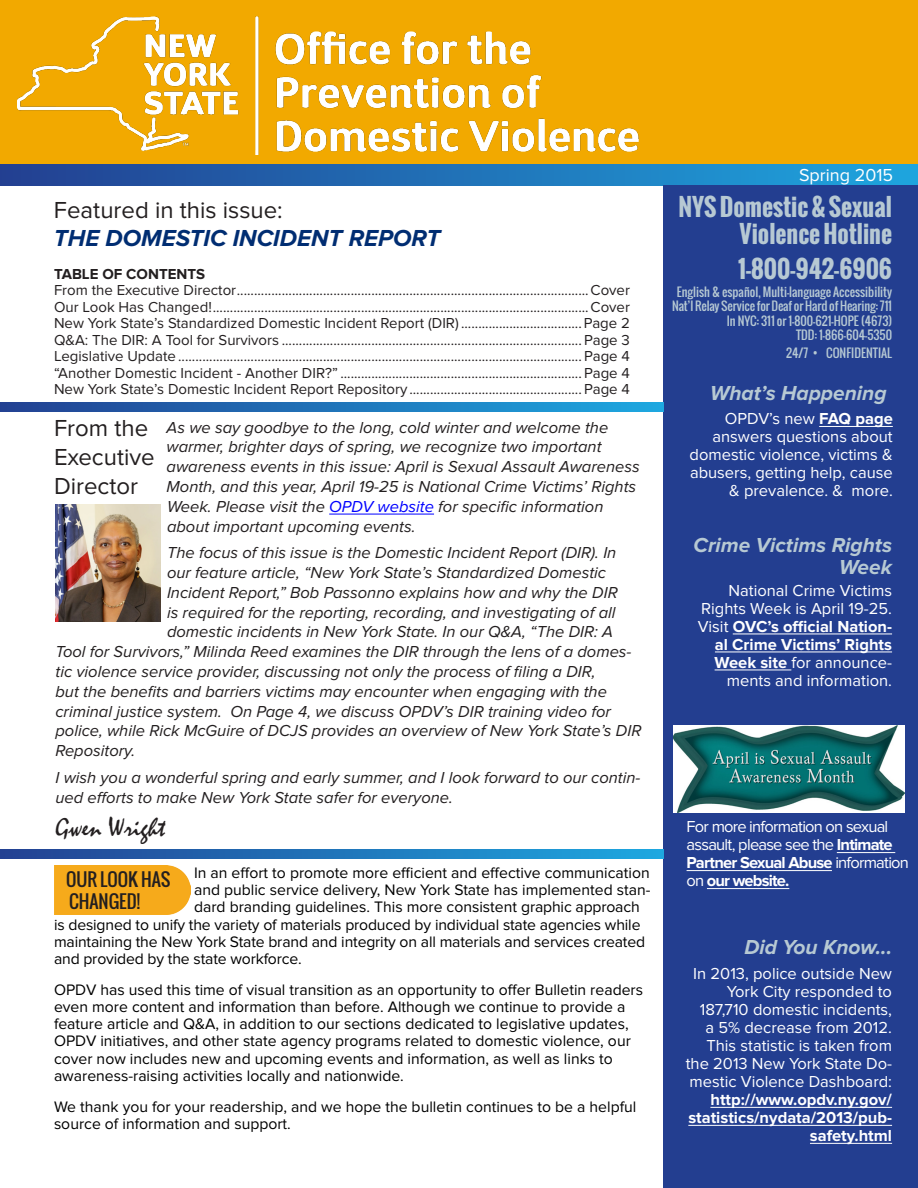
<style>
.page{position:relative;width:918px;height:1188px;background:#fff}
.page>*{position:absolute;margin:0;border:0;box-sizing:border-box;transform-origin:0 0}
.t1{font:27px "Mistral";color:#231f20}
.t2{font:700 24px/27px "Oswald";color:#b7c9d3;text-align:right}
.t3{font:24px "Proxima Nova";color:#231f20}
.t4{font:italic 700 24px "Proxima Nova";color:#002d72}
.t5{font:italic 700 21px/22.5px "Proxima Nova";color:#b7c9d3;text-align:right}
.t6{font:18px "Oswald";color:#231f20}
.t7{font:18px "Proxima Nova";color:#fff}
.t8{font:italic 16.5px/19.8px "Proxima Nova";color:#231f20}
.Head_1{font:16.5px/18px "Proxima Nova";color:#fff;text-align:right}
.Head_1-2{font:700 16.5px/18px "Proxima Nova";color:#fff;text-align:right}
.Head_1-3{font:16.5px/18px "Proxima Nova";letter-spacing:-.045em;color:#fff}
.Head_1-4{font:700 16.5px/18px "Proxima Nova";letter-spacing:-.05em;color:#fff}
.t9{font:15.75px/17.2px "Proxima Nova";color:#000}
.t10{font:15px "Proxima Nova";color:#231f20}
.t11{font:700 15px "Proxima Nova";color:#231f20}
.t12{font:12px "Oswald";color:#b7c9d3}
.s1{color:#00f}
.s2{font-weight:700}
.s3{font-weight:400}
</style>
<div class="page">
<div style="left:0;top:0;width:918px;height:164px;background:#f2a900"></div>
<div style="left:0;top:164px;width:918px;height:22px;background:linear-gradient(to right,#233f91,#1ea5de)"></div>
<div style="left:663px;top:185px;width:255px;height:1003px;background:#233e90"></div>
<img style="left:18px;top:17px;width:620px;height:137px">
<svg style="left:0;top:402px;width:664px;height:9px;background:#2074b9"></svg>
<svg style="left:0;top:850px;width:663px;height:9px;background:#2074b9"></svg>
<hr style="left:329px;top:514px;width:105px;height:1px;background:#00f">
<img style="left:56px;top:504px;width:104px;height:117px">
<hr style="left:819px;top:426px;width:74px;height:1px;background:#fff">
<hr style="left:733px;top:634px;width:159px;height:1px;background:#fff">
<hr style="left:715px;top:652px;width:177px;height:1px;background:#fff">
<hr style="left:715px;top:670px;width:76px;height:1px;background:#fff">
<hr style="left:710px;top:1107px;width:182px;height:1px;background:#fff">
<hr style="left:688px;top:1125px;width:204px;height:1px;background:#fff">
<hr style="left:810px;top:1143px;width:82px;height:1px;background:#fff">
<hr style="left:837px;top:852px;width:58px;height:1px;background:#fff">
<hr style="left:687px;top:870px;width:145px;height:1px;background:#fff">
<hr style="left:707px;top:888px;width:82px;height:1px;background:#fff">
<img style="left:674px;top:725px;width:230px;height:88px">
<div style="left:54px;top:865px;width:136px;height:50px;background:#f6aa1b"></div>
<p class="t3" style="left:54px;top:196px;width:230px">Featured in this issue:</p>
<p class="t4" style="left:54px;top:225px;width:388px">THE DOMESTIC INCIDENT REPORT</p>
<p class="t11" style="left:54px;top:265px;width:153px">TABLE OF CONTENTS</p>
<p class="t10" style="left:54px;top:282px;width:578px">From the Executive Director......................................................................................................Cover</p>
<p class="t10" style="left:54px;top:298px;width:578px">Our Look Has Changed!.............................................................................................................Cover</p>
<p class="t10" style="left:54px;top:315px;width:577px">New York State’s Standardized Domestic Incident Report (DIR) ...................................Page 2</p>
<p class="t10" style="left:54px;top:331px;width:578px">Q&amp;A: The DIR: A Tool for Survivors ....................................................................................... Page 3</p>
<p class="t10" style="left:54px;top:348px;width:577px">Legislative Update ..................................................................................................................... Page 4</p>
<p class="t10" style="left:54px;top:364px;width:578px">“Another Domestic Incident - Another DIR?” ...................................................................... Page 4</p>
<p class="t10" style="left:54px;top:381px;width:578px">New York State’s Domestic Incident Report Repository .................................................. Page 4</p>
<p class="t8" style="left:167px;top:418px;width:475px">As we say goodbye to the long, cold winter and welcome the warmer, brighter days of spring, we recognize two important awareness events in this issue: April is Sexual Assault Awareness Month, and this year, April 19-25 is National Crime Victims’ Rights Week. Please visit the <span class="s1">OPDV website</span> for specific information about important upcoming events.</p>
<p class="t8" style="left:167px;top:543px;width:451px">The focus of this issue is the Domestic Incident Report (DIR). In</p>
<p class="t8" style="left:167px;top:563px;width:441px">our feature article, “New York State’s Standardized Domestic</p>
<p class="t8" style="left:167px;top:583px;width:452px">Incident Report,” Bob Passonno explains how and why the DIR</p>
<p class="t8" style="left:167px;top:603px;width:450px">is required for the reporting, recording, and investigating of all</p>
<p class="t8" style="left:167px;top:622px;width:448px">domestic incidents in New York State. In our Q&amp;A, “The DIR: A</p>
<p class="t8" style="left:55px;top:642px;width:578px">Tool for Survivors,” Milinda Reed examines the DIR through the lens of a domes-</p>
<p class="t8" style="left:55px;top:662px;width:542px">tic violence service provider, discussing not only the process of filing a DIR,</p>
<p class="t8" style="left:55px;top:682px;width:553px">but the benefits and barriers victims may encounter when engaging with the</p>
<p class="t8" style="left:55px;top:702px;width:557px">criminal justice system. On Page 4, we discuss OPDV’s DIR training video for</p>
<p class="t8" style="left:55px;top:721px;width:587px">police, while Rick McGuire of DCJS provides an overview of New York State’s DIR</p>
<p class="t8" style="left:55px;top:741px;width:81px">Repository.</p>
<p class="t8" style="left:55px;top:768px;width:587px">I wish you a wonderful spring and early summer, and I look forward to our contin&shy;ued efforts to make New York State safer for everyone.</p>
<p class="t3" style="left:54px;top:415px;width:96px">From the</p>
<p class="t3" style="left:54px;top:444px;width:102px">Executive</p>
<p class="t3" style="left:54px;top:472px;width:86px">Director</p>
<p class="t1" style="left:56px;top:811px;width:111px">Gwen Wright</p>
<p class="t9" style="left:194px;top:864px;width:457px">In an effort to promote more efficient and effective communication</p>
<p class="t9" style="left:194px;top:881px;width:458px">and public service delivery, New York State has implemented stan-</p>
<p class="t9" style="left:194px;top:899px;width:447px">dard branding guidelines. This more consistent graphic approach</p>
<p class="t9" style="left:54px;top:916px;width:588px">is designed to unify the variety of materials produced by individual state agencies while</p>
<p class="t9" style="left:54px;top:933px;width:593px">maintaining the New York State brand and integrity on all materials and services created</p>
<p class="t9" style="left:54px;top:950px;width:249px">and provided by the state workforce.</p>
<p class="t9" style="left:54px;top:981px;width:591px">OPDV has used this time of visual transition as an opportunity to offer Bulletin readers even more content and information than before. Although we continue to provide a feature article and Q&amp;A, in addition to our sections dedicated to legislative updates, OPDV initiatives, and other state agency programs related to domestic violence, our cover now includes new and upcoming events and information, as well as links to awareness-raising activities locally and nationwide.</p>
<p class="t9" style="left:54px;top:1098px;width:584px">We thank you for your readership, and we hope the bulletin continues to be a helpful source of information and support.</p>
<p class="t6" style="left:66px;top:866px;width:106px">OUR LOOK HAS</p>
<p class="t6" style="left:69px;top:888px;width:73px">CHANGED!</p>
<p class="t7" style="left:799px;top:165px;width:96px">Spring 2015</p>
<p class="t2" style="left:679px;top:193px;width:215px">NYS Domestic &amp; Sexual<br>Violence Hotline</p>
<p class="t2" style="left:738px;top:256px;width:155px">1-800-942-6906</p>
<p class="t12" style="left:677px;top:283px;width:217px">English &amp; español, Multi-language Accessibility</p>
<p class="t12" style="left:672px;top:297px;width:221px">Nat’l Relay Service for Deaf or Hard of Hearing: 711</p>
<p class="t12" style="left:727px;top:312px;width:167px">In NYC: 311 or 1-800-621-HOPE (4673)</p>
<p class="t12" style="left:796px;top:326px;width:98px">TDD: 1-866-604-5350</p>
<p class="t12" style="left:786px;top:344px;width:107px">24/7 • CONFIDENTIAL</p>
<p class="t5" style="left:710px;top:383px;width:178px">What’s Happening</p>
<p class="Head_1" style="left:725px;top:410px;width:170px">OPDV’s new <span class="s2">FAQ page</span></p>
<p class="Head_1" style="left:690px;top:428px;width:205px">answers questions about domestic violence, victims &amp; abusers, getting help, cause &amp; prevalence. &amp; more.</p>
<p class="t5" style="left:694px;top:534px;width:200px">Crime Victims Rights<br>Week</p>
<p class="Head_1" style="left:698px;top:582px;width:196px;text-align:justify;text-indent:31px">National Crime Victims Rights Week is April 19-25.<br>Visit <span class="s2">OVC’s official Nation-</span></p>
<p class="Head_1" style="left:715px;top:636px;width:179px"><span class="s2">al Crime Victims’ Rights<br>Week site</span> for announce&shy;ments and information.</p>
<p class="Head_1-3" style="left:687px;top:818px;width:208px">For more information on sexual assault, please see the <span class="s2">Intimate</span></p>
<p class="Head_1-4" style="left:687px;top:854px;width:224px">Partner Sexual Abuse <span class="s3">information on</span> our website.</p>
<p class="t5" style="left:744px;top:937px;width:149px">Did You Know...</p>
<p class="Head_1" style="left:686px;top:965px;width:208px">In 2013, police outside New<br>York City responded to<br>187,710 domestic incidents,<br>a 5% decrease from 2012.<br>This statistic is taken from the 2013 New York State Do&shy;mestic Violence Dashboard:</p>
<p class="Head_1-2" style="left:688px;top:1091px;width:205px">http://www.opdv.ny.gov/ statistics/nydata/2013/pub&shy;safety.html</p>
</div>
